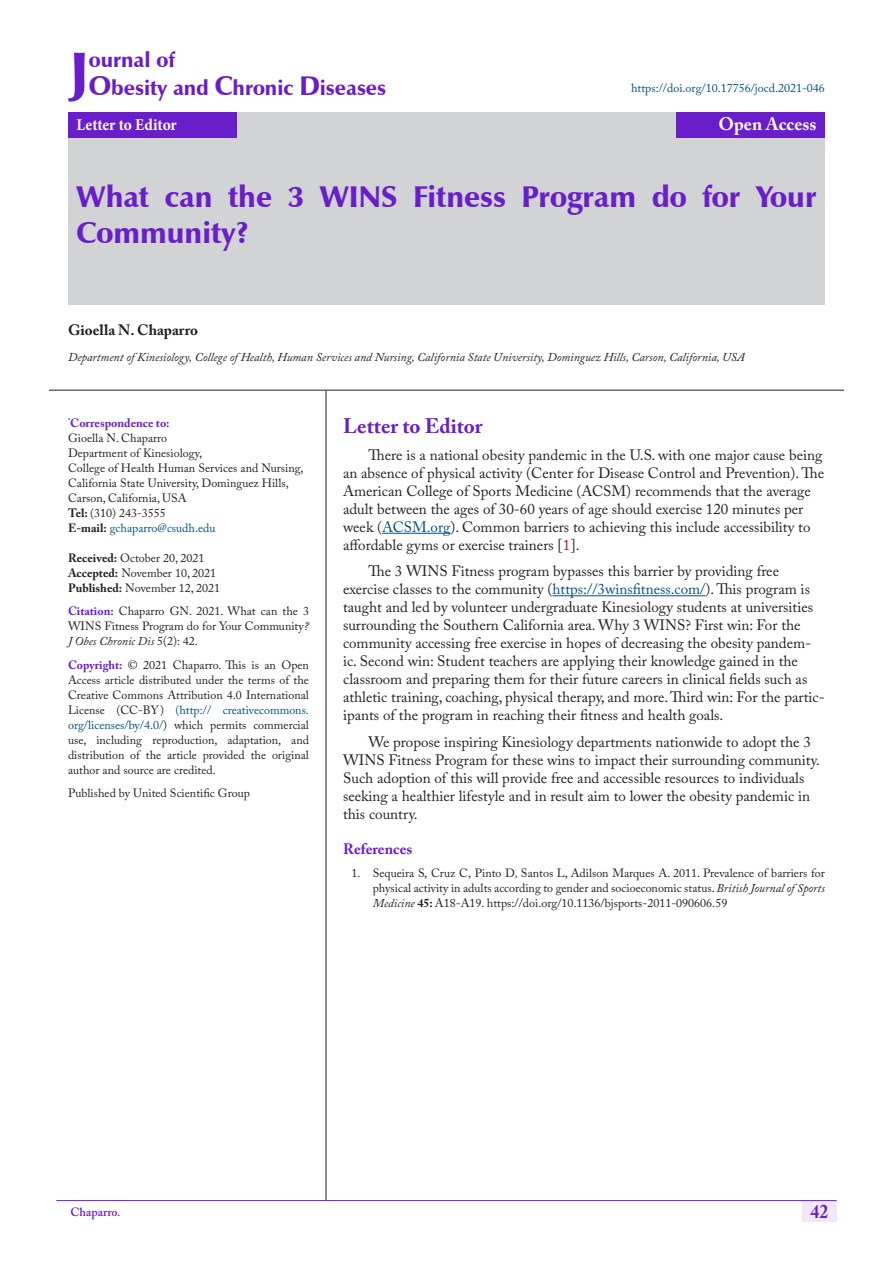
<style>
.page{position:relative;width:893px;height:1263px;background:#fff}
.page>*{position:absolute;margin:0;border:0;box-sizing:border-box;transform-origin:0 0}
.t1{font:900 57.9px "Zapf Humanist 601 BT";color:#6a1dcb}
.t2{font:900 30px/36px "Zapf Humanist 601 BT";color:#6a1dcb}
.t3{font:900 21px/28.2px "Zapf Humanist 601 BT";color:#6a1dcb}
.Heading{font:700 21px "Adobe Caslon Pro";color:#6a1dcb}
.t4{font:700 19.5px "Adobe Caslon Pro";color:#6a1dcb;scale:.9 1}
.t5{font:700 18px "Adobe Caslon Pro";color:#fff}
.t6{font:700 16.5px "Minion Pro";letter-spacing:-.005em;color:#fff;scale:.94 1}
.t7{font:15px/18px "Adobe Caslon Pro";color:#231f20}
.t8{font:700 15px "Adobe Caslon Pro";color:#231f20}
.Corpo{font:700 15px "Adobe Caslon Pro";color:#6a1dcb}
.t9{font:12px/15px "Adobe Caslon Pro";color:#231f20;text-align:justify}
.t10{font:italic 12px "Adobe Caslon Pro";color:#231f20}
.t11{font:12px "Adobe Caslon Pro";color:#005082}
.t12{font:12px "Adobe Caslon Pro";color:#005083}
.Author_Affiliations{font:700 12px "Adobe Caslon Pro";color:#6a1dcb}
.t13{font:600 12px "Adobe Caslon Pro";color:#6a1dcb}
.s1{font-size:27px}
.s2{font-weight:700}
.s3{font-weight:700;color:#231f20}
.s4{font-weight:700;color:#6a1dcb}
.s5{font-style:italic}
.s6{color:#005083}
.s7{color:#005082}
.s8{color:#9e1c1f}
</style>
<div class="page">
<div style="left:802px;top:1200px;width:35px;height:21px;background:#f0e8fa"></div>
<hr style="left:56px;top:1200px;width:781px;height:1px;background:#6a1dcb">
<div style="left:68px;top:112px;width:757px;height:193px;background:#d1d3d4"></div>
<div style="left:68px;top:112px;width:168px;height:26px;background:#6a1dcb"></div>
<div style="left:676px;top:112px;width:149px;height:26px;background:#6a1dcb"></div>
<hr style="left:326px;top:390px;width:1px;height:810px;background:#231f20">
<hr style="left:49px;top:390px;width:795px;height:1px;background:#231f20">
<hr style="left:382px;top:533px;width:68px;height:1px;background:#005082">
<hr style="left:552px;top:595px;width:153px;height:1px;background:#005082">
<p class="t1" style="left:70px;top:36px;width:21px">J</p>
<p class="t3" style="left:89px;top:46px;width:299px">ournal of<br><span class="s1">O</span>besity and <span class="s1">C</span>hronic <span class="s1">D</span>iseases</p>
<p class="t6" style="left:77px;top:113px;width:108px">Letter to Editor</p>
<p class="t5" style="left:719px;top:113px;width:99px">Open Access</p>
<p class="t11" style="left:631px;top:81px;width:195px">https://doi.org/10.17756/jocd.2021-046</p>
<p class="t2" style="left:77px;top:179px;width:741px">What can the 3 WINS Fitness Program do for Your<br>Community?</p>
<p class="t8" style="left:68px;top:321px;width:131px">Gioella N. Chaparro</p>
<p class="t10" style="left:68px;top:350px;width:678px">Department of Kinesiology, College of Health, Human Services and Nursing, California State University, Dominguez Hills, Carson, California, USA</p>
<p class="Author_Affiliations" style="left:68px;top:415px;width:103px"><sup>*</sup>Correspondence to:</p>
<p class="t9" style="left:68px;top:430px;width:101px">Gioella N. Chaparro</p>
<p class="t9" style="left:68px;top:445px;width:237px;text-align:left">Department of Kinesiology,<br>College of Health Human Services and Nursing, California State University, Dominguez Hills, Carson, California, USA</p>
<p class="t9" style="left:68px;top:505px;width:99px"><span class="s2">Tel:</span> (310) 243-3555</p>
<p class="t12" style="left:68px;top:520px;width:149px"><span class="s3">E-mail:</span> gchaparro@csudh.edu</p>
<p class="t9" style="left:68px;top:550px;width:138px"><span class="s2">Received:</span> October 20, 2021</p>
<p class="t9" style="left:68px;top:565px;width:150px"><span class="s2">Accepted:</span> November 10, 2021</p>
<p class="t9" style="left:68px;top:580px;width:154px"><span class="s2">Published:</span> November 12, 2021</p>
<p class="t9" style="left:68px;top:603px;width:242px"><span class="s4">Citation:</span> Chaparro GN. 2021. What can the 3<br>WINS Fitness Program do for Your Community<span class="s5">?<br>J Obes Chronic Dis</span> 5(2): 42.</p>
<p class="t9" style="left:68px;top:657px;width:242px"><span class="s4">Copyright:</span> © 2021 Chaparro. This is an Open Access article distributed under the terms of the Creative Commons Attribution 4.0 International License (CC-BY) <span class="s6">(</span><span class="s7">http:// creativecommons. org/licenses/by/4.0/</span>) which permits commercial use, including reproduction, adaptation, and distribution of the article provided the original author and source are credited.</p>
<p class="t9" style="left:68px;top:785px;width:183px">Published by United Scientific Group</p>
<p class="Heading" style="left:343px;top:414px;width:141px">Letter to Editor</p>
<p class="t7" style="left:343px;top:446px;width:483px;text-indent:26px">There is a national obesity pandemic in the U.S. with one major cause being an absence of physical activity (Center for Disease Control and Prevention). The American College of Sports Medicine (ACSM) recommends that the average adult between the ages of 30-60 years of age should exercise 120 minutes per week (<span class="s7">ACSM.org</span>). Common barriers to achieving this include accessibility to affordable gyms or exercise trainers [<span class="s8">1</span>].</p>
<p class="t7" style="left:343px;top:562px;width:483px;text-indent:26px">The 3 WINS Fitness program bypasses this barrier by providing free exercise classes to the community (<span class="s7">https://3winsfitness.com/</span>). This program is taught and led by volunteer undergraduate Kinesiology students at universities surrounding the Southern California area. Why 3 WINS? First win: For the community accessing free exercise in hopes of decreasing the obesity pandem&shy;ic. Second win: Student teachers are applying their knowledge gained in the classroom and preparing them for their future careers in clinical fields such as athletic training, coaching, physical therapy, and more. Third win: For the partic&shy;ipants of the program in reaching their fitness and health goals.</p>
<p class="t7" style="left:343px;top:733px;width:478px;text-indent:26px">We propose inspiring Kinesiology departments nationwide to adopt the 3<br>WINS Fitness Program for these wins to impact their surrounding community.<br>Such adoption of this will provide free and accessible resources to individuals seeking a healthier lifestyle and in result aim to lower the obesity pandemic in this country.</p>
<p class="Corpo" style="left:343px;top:840px;width:71px">References</p>
<p class="t9" style="left:373px;top:866px;width:454px;text-indent:-21px">1. Sequeira S, Cruz C, Pinto D<span class="s5">,</span> Santos L, Adilson Marques A. 2011. Prevalence of barriers for physical activity in adults according to gender and socioeconomic status. <span class="s5">British Journal of Sports Medicine</span> <span class="s2">45:</span> A18-A19. https://doi.org/10.1136/bjsports-2011-090606.59</p>
<p class="t13" style="left:71px;top:1204px;width:51px">Chaparro.</p>
<h3 class="t4" style="left:811px;top:1200px;width:21px">42</h3>
</div>
